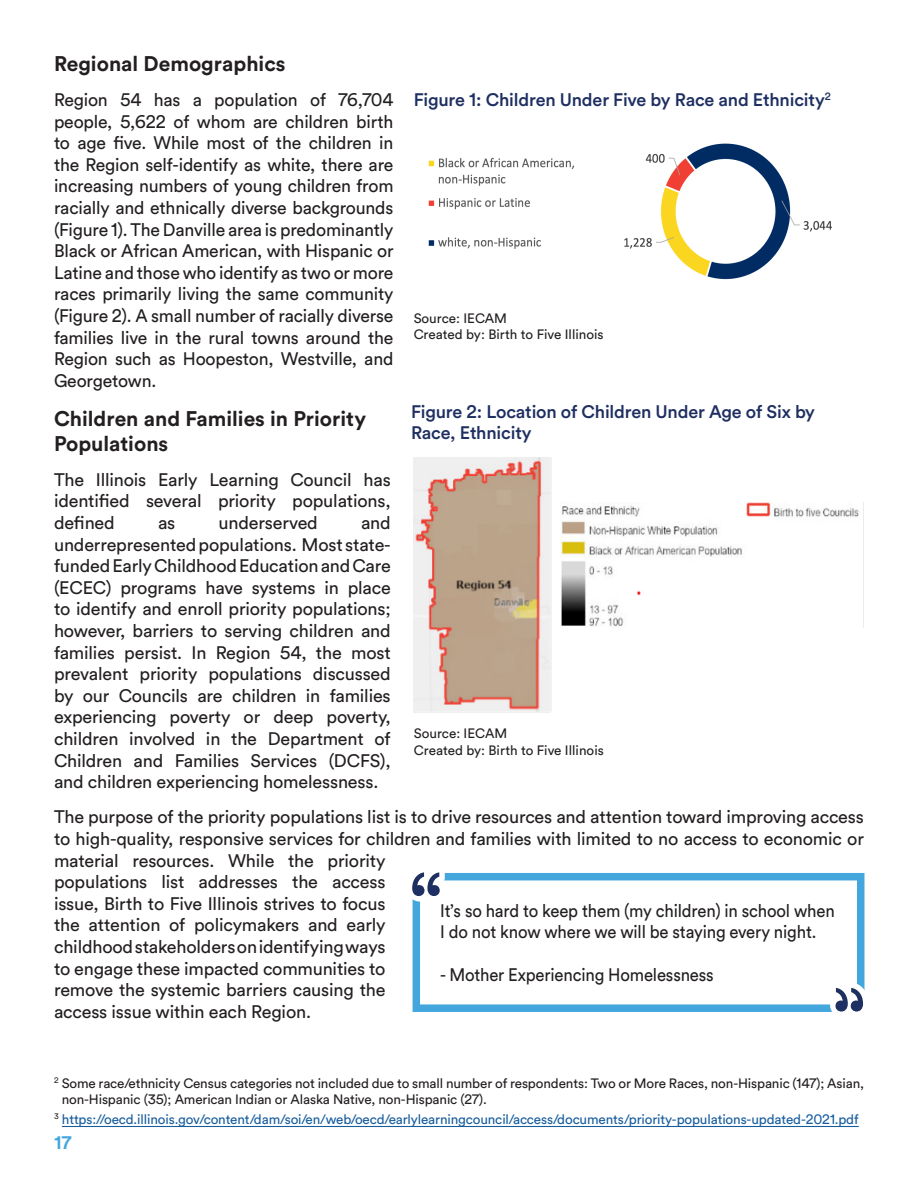
<style>
.page{position:relative;width:918px;height:1188px;background:#fff}
.page>*{position:absolute;margin:0;border:0;box-sizing:border-box;transform-origin:0 0}
.t1{font:700 21px/25.2px "Circular Air Pro";color:#231f20}
.t2{font:18px/21.6px "Circular Air Pro";letter-spacing:-.01em;color:#231f20;text-align:justify}
.t3{font:18px/21.6px "Circular Air Pro";letter-spacing:-.01em;color:#231f20;scale:.93 1}
.t4{font:500 18px/21.6px "Circular Air Pro";letter-spacing:-.01em;color:#1e2f61}
.t5{font:700 18px "Circular Air Pro";color:#43a7dd}
.t6{font:13.5px/16.2px "Circular Air Pro";letter-spacing:-.01em;color:#231f20}
.t7{font:13.5px "Circular Air Pro";letter-spacing:-.01em;color:#175d9e}
</style>
<div class="page">
<img style="left:414px;top:458px;width:138px;height:254px">
<hr style="left:62px;top:1126px;width:797px;height:1px;background:#175d9e">
<div style="left:413px;top:873px;width:451px;height:139px;border:8px solid #43a7dd"></div>
<svg style="left:826px;top:976px;width:39px;height:36px"></svg>
<svg style="left:412px;top:872px;width:37px;height:33px"></svg>
<img style="left:428px;top:143px;width:404px;height:137px">
<img style="left:414px;top:465px;width:450px;height:246px">
<h3 class="t1" style="left:54px;top:50px;width:233px">Regional Demographics</h3>
<p class="t2" style="left:54px;top:88px;width:341px">Region 54 has a population of 76,704 people, 5,622 of whom are children birth to age five. While most of the children in the Region self-identify as white, there are increasing numbers of young children from racially and ethnically diverse backgrounds (Figure 1). The Danville area is predominantly Black or African American, with Hispanic or Latine and those who identify as two or more races primarily living the same community (Figure 2). A small number of racially diverse families live in the rural towns around the Region such as Hoopeston, Westville, and Georgetown.</p>
<h3 class="t1" style="left:54px;top:405px;width:314px">Children and Families in Priority<br>Populations</h3>
<p class="t2" style="left:54px;top:468px;width:338px">The Illinois Early Learning Council has identified several priority populations, defined</p>
<p class="t4" style="left:414px;top:88px;width:419px">Figure 1: Children Under Five by Race and Ethnicity<sup>2</sup></p>
<p class="t6" style="left:414px;top:309px;width:95px">Source: IECAM</p>
<p class="t6" style="left:414px;top:326px;width:191px">Created by: Birth to Five Illinois</p>
<p class="t4" style="left:411px;top:400px;width:406px">Figure 2: Location of Children Under Age of Six by<br>Race, Ethnicity</p>
<p class="t2" style="left:54px;top:511px;width:338px;text-indent:307px">and underrepresented populations. Most state&shy;funded Early Childhood Education and Care (ECEC) programs have systems in place to identify and enroll priority populations; however, barriers to serving children and families persist. In Region 54, the most prevalent priority populations discussed by our Councils are children in families experiencing poverty or deep poverty, children involved in the Department of Children and Families Services (DCFS), and children experiencing homelessness.</p>
<p class="t2" style="left:54px;top:805px;width:812px;text-align:left">The purpose of the priority populations list is to drive resources and attention toward improving access to high-quality, responsive services for children and families with limited to no access to economic or material resources. While the priority<br>populations list addresses the access<br>issue, Birth to Five Illinois strives to focus<br>the attention of policymakers and early<br>childhood stakeholders on identifying ways<br>to engage these impacted communities to<br>remove the systemic barriers causing the<br>access issue within each Region.</p>
<p class="t2" style="left:158px;top:511px;width:19px">as</p>
<p class="t2" style="left:219px;top:511px;width:101px">underserved</p>
<p class="t6" style="left:414px;top:725px;width:95px">Source: IECAM</p>
<p class="t6" style="left:414px;top:741px;width:191px">Created by: Birth to Five Illinois</p>
<p class="t3" style="left:440px;top:899px;width:426px">It’s so hard to keep them (my children) in school when<br>I do not know where we will be staying every night.</p>
<p class="t3" style="left:440px;top:964px;width:296px">- Mother Experiencing Homelessness</p>
<p class="t6" style="left:62px;top:1075px;width:804px;text-indent:-8px"><sup>2</sup> Some race/ethnicity Census categories not included due to small number of respondents: Two or More Races, non-Hispanic (147); Asian, non-Hispanic (35); American Indian or Alaska Native, non-Hispanic (27).</p>
<p class="t7" style="left:54px;top:1110px;width:806px"><sup>3</sup> https://oecd.illinois.gov/content/dam/soi/en/web/oecd/earlylearningcouncil/access/documents/priority-populations-updated-2021.pdf</p>
<p class="t5" style="left:54px;top:1130px;width:19px">17</p>
</div>
